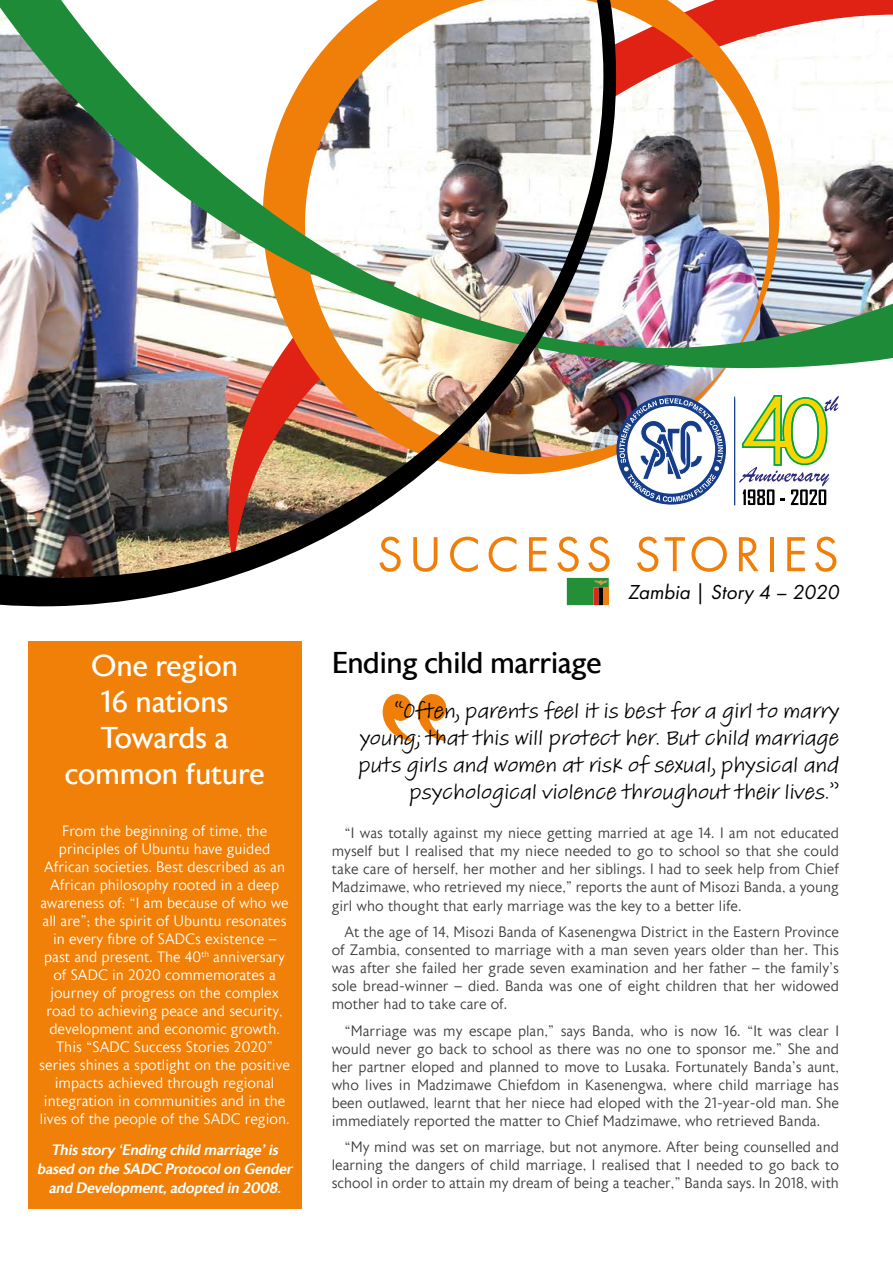
<style>
.page{position:relative;width:893px;height:1263px;background:#fff}
.page>*{position:absolute;margin:0;border:0;box-sizing:border-box;transform-origin:0 0}
.t1{font:51px "Futura PT";letter-spacing:.1em;color:#f07f09}
.t2{font:30px/36px "Astoria Sans W00";letter-spacing:-.025em;color:#fff;text-align:center}
.t3{font:30px "Astoria Sans W00";letter-spacing:-.04em;color:#000}
.t4{font:22.5px/27px "Adobe Handwriting Tiffany";color:#000;text-align:right}
.t5{font:21px "Futura PT";color:#000}
.t6{font:300 15px/18px "Astoria Sans W00";color:#3c3c3b;text-align:justify}
.t7{font:300 15px/18px "Astoria Sans W00";color:#fff;text-align:center}
.t8{font:italic 500 15px/18.6px "Astoria Sans W00";color:#fff;text-align:center}
</style>
<div class="page">
<img style="left:616px;top:0;width:277px;height:506px">
<img style="left:0;top:0;width:616px;height:607px">
<svg style="left:383px;top:694px;width:63px;height:47px"></svg>
<svg style="left:616px;top:395px;width:110px;height:110px"></svg>
<svg style="left:619px;top:398px;width:104px;height:104px"></svg>
<hr style="left:734px;top:396px;width:1px;height:109px;background:#153d8a">
<svg style="left:739px;top:394px;width:100px;height:111px"></svg>
<div style="left:28px;top:641px;width:273px;height:567px;background:#f08007"></div>
<svg style="left:567px;top:578px;width:42px;height:27px"></svg>
<div style="left:604px;top:587px;width:5px;height:18px;background:#ef7d14"></div>
<h2 class="t2" style="left:64px;top:649px;width:202px">One region<br>16 nations<br>Towards a common future</h2>
<p class="t7" style="left:39px;top:822px;width:252px">From the beginning of time, the principles of Ubuntu have guided African societies. Best described as an African philosophy rooted in a deep awareness of: “I am because of who we all are”; the spirit of Ubuntu resonates in every fibre of SADCs existence – past and present. The 40<sup>th</sup> anniversary of SADC in 2020 commemorates a journey of progress on the complex road to achieving peace and security, development and economic growth.<br>This “SADC Success Stories 2020” series shines a spotlight on the positive impacts achieved through regional integration in communities and in the lives of the people of the SADC region.</p>
<p class="t8" style="left:37px;top:1141px;width:260px">Thisstory ‘Ending child marriage’is based on the SADC Protocolon Gender and Development,adopted in 2008.</p>
<h1 class="t1" style="left:377px;top:524px;width:464px">SUCCESS STORIES</h1>
<h3 class="t5" style="left:628px;top:579px;width:216px">Zambia | Story 4 – 2020</h3>
<h2 class="t3" style="left:332px;top:646px;width:272px">Ending child marriage</h2>
<h3 class="t4" style="left:359px;top:698px;width:482px">“Often, parents feel it is best for a girl to marry young; that this will protect her. But child marriage puts girls and women at risk of sexual, physical and psychological violence throughout their lives.”</h3>
<p class="t6" style="left:332px;top:825px;width:509px;text-indent:13px">“I was totally against my niece getting married at age 14. I am not educated myself but I realised that my niece needed to go to school so that she could take care of herself, her mother and her siblings. I had to seek help from Chief Madzimawe, who retrieved my niece,” reports the aunt of Misozi Banda, a young girl who thought that early marriage was the key to a better life.</p>
<p class="t6" style="left:332px;top:923px;width:509px;text-indent:13px">At the age of 14, Misozi Banda of Kasenengwa District in the Eastern Province of Zambia, consented to marriage with a man seven years older than her. This was after she failed her grade seven examination and her father – the family’s sole bread-winner – died. Banda was one of eight children that her widowed mother had to take care of.</p>
<p class="t6" style="left:332px;top:1022px;width:509px;text-indent:13px">“Marriage was my escape plan,” says Banda, who is now 16. “It was clear I would never go back to school as there was no one to sponsor me.” She and her partner eloped and planned to move to Lusaka. Fortunately Banda’s aunt, who lives in Madzimawe Chiefdom in Kasenengwa, where child marriage has been outlawed, learnt that her niece had eloped with the 21-year-old man. She immediately reported the matter to Chief Madzimawe, who retrieved Banda.</p>
<p class="t6" style="left:332px;top:1138px;width:509px;text-indent:13px">“My mind was set on marriage, but not anymore. After being counselled and learning the dangers of child marriage, I realised that I needed to go back to school in order to attain my dream of being a teacher,” Banda says. In 2018, with</p>
</div>
